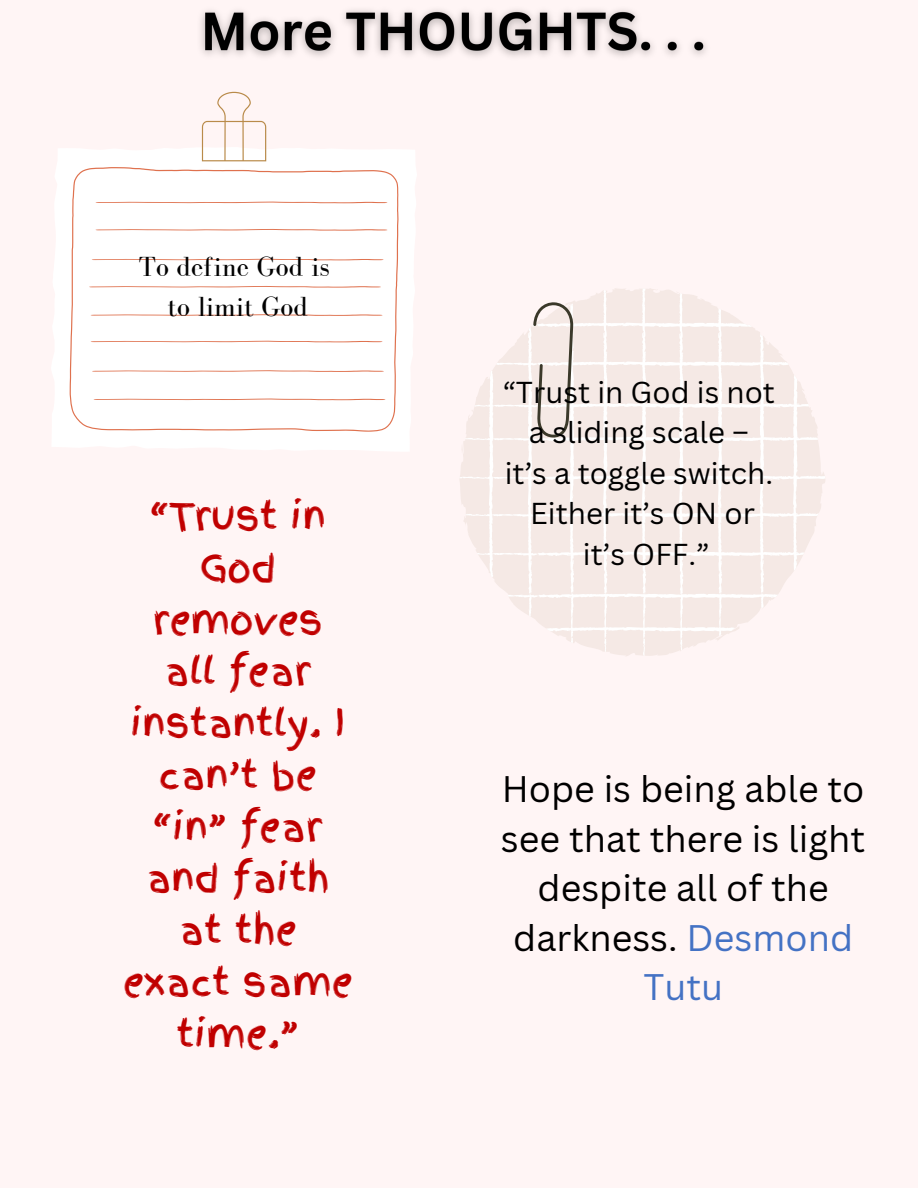
<style>
.page{position:relative;width:918px;height:1188px;background:#fff5f5}
.page>*{position:absolute;margin:0;border:0;box-sizing:border-box;transform-origin:0 0}
.t1{font:37.35px/51.8px "Finger Paint";color:#c00000;text-align:center}
.t2{font:36px/49.5px "Canva Sans";color:#000;text-align:center}
.t3{font:29.4px "Canva Sans";color:#000}
.t4{font:28.5px/39.3px "Bodoni FLF";color:#000;text-align:center}
.s1{color:#4472c4}
</style>
<div class="page">
<div style="left:70px;top:167px;width:329px;height:265px;background:#fff"></div>
<svg style="left:202px;top:92px;width:64px;height:69px"></svg>
<svg style="left:460px;top:289px;width:365px;height:367px;fill:#f5e9e5"></svg>
<svg style="left:533px;top:302px;width:40px;height:136px"></svg>
<img style="left:201px;top:10px;width:505px;height:47px">
<p class="t4" style="left:138px;top:247px;width:193px">To define God is to limit God</p>
<p class="t1" style="left:123px;top:491px;width:232px">“Trust in<br>God removes all fear instantly. I can’t be “in” fear and faith at the exact same time.”</p>
<h3 class="t3" style="left:503px;top:371px;width:274px">“Trust in God is not</h3>
<h2 class="t3" style="left:529px;top:412px;width:222px">a sliding scale –</h2>
<p class="t3" style="left:505px;top:452px;width:270px">it’s a toggle switch.</p>
<p class="t3" style="left:530px;top:493px;width:226px">Either it’s ON or</p>
<p class="t3" style="left:583px;top:533px;width:128px">it’s OFF.”</p>
<p class="t2" style="left:501px;top:764px;width:366px">Hope is being able to see that there is light despite all of the darkness. <span class="s1">Desmond<br>Tutu</span></p>
</div>
